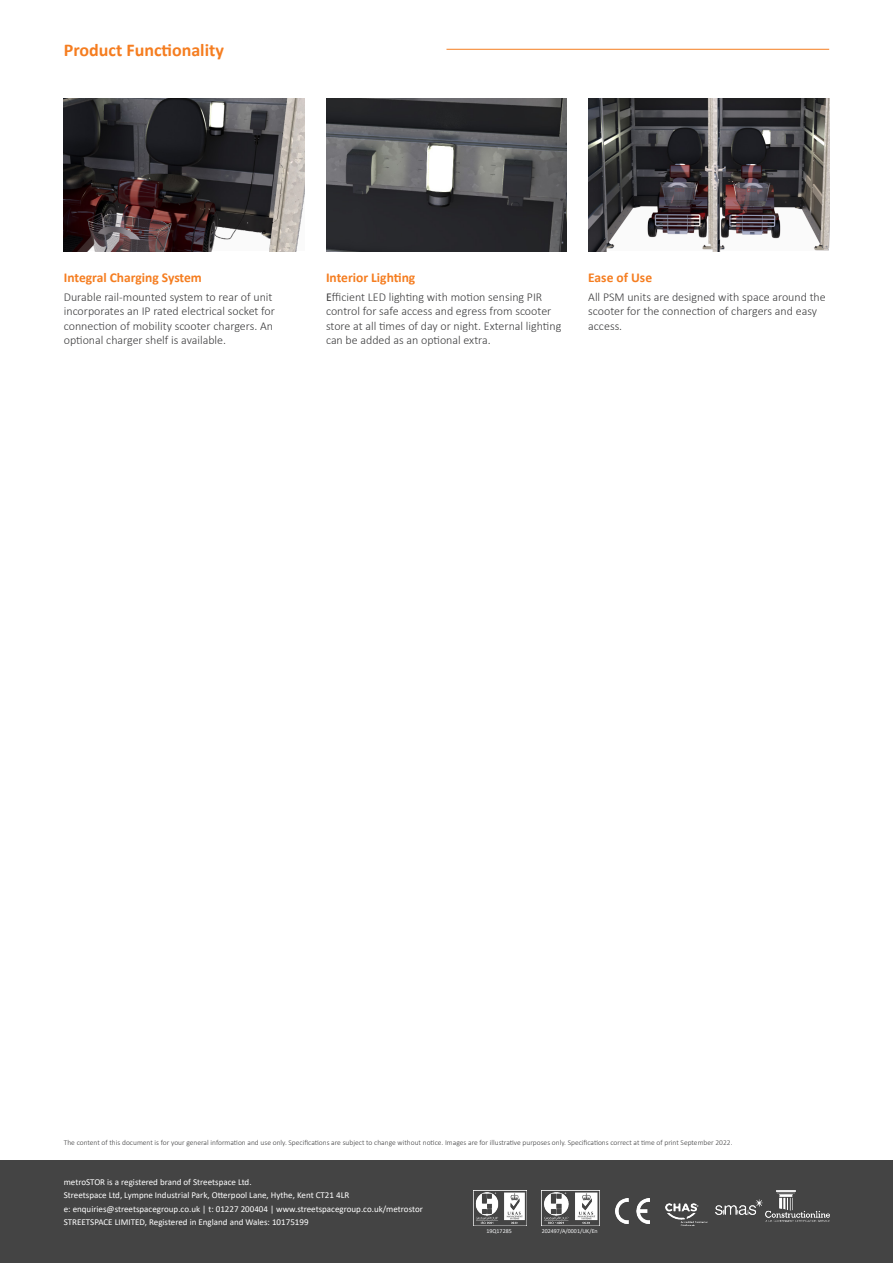
<style>
.page{position:relative;width:893px;height:1263px;background:#fff}
.page>*{position:absolute;margin:0;border:0;box-sizing:border-box;transform-origin:0 0}
.Subtitles{font:700 18px "Calibri";color:#f57d20}
.t1{font:700 13.5px "Calibri";color:#f57d20}
.t2{font:300 12px/14.4px "Calibri";color:#3e3e3f}
.t3{font:9px "Calibri";color:#fff}
.t4{font:300 7.5px "Calibri";color:#3e3e3f}
.t5{font:6px "Calibri";color:#f5f6f7}
.s1{font-weight:400}
</style>
<div class="page">
<div style="left:0;top:1161px;width:893px;height:102px;background:#444"></div>
<img style="left:474px;top:1192px;width:52px;height:34px">
<img style="left:542px;top:1192px;width:57px;height:34px">
<img style="left:615px;top:1198px;width:35px;height:25px">
<img style="left:716px;top:1199px;width:47px;height:16px">
<img style="left:766px;top:1191px;width:63px;height:31px">
<img style="left:665px;top:1203px;width:42px;height:23px">
<hr style="left:446px;top:49px;width:383px;height:1px;background:#f57d20">
<img style="left:64px;top:99px;width:241px;height:152px">
<img style="left:326px;top:99px;width:241px;height:152px">
<img style="left:588px;top:99px;width:241px;height:152px">
<p class="Subtitles" style="left:64px;top:37px;width:162px">Product Functionality</p>
<p class="t1" style="left:64px;top:268px;width:140px">Integral Charging System</p>
<p class="t2" style="left:64px;top:290px;width:213px">Durable rail-mounted system to rear of unit incorporates an IP rated electrical socket for connection of mobility scooter chargers. An optional charger shelf is available.</p>
<p class="t1" style="left:326px;top:268px;width:91px">Interior Lighting</p>
<p class="t2" style="left:326px;top:290px;width:237px"><span class="s1">E</span>fficient LED lighting with motion sensing PIR control for safe access and egress from scooter store at all times of day or night. External lighting can be added as an optional extra.</p>
<p class="t1" style="left:588px;top:268px;width:65px">Ease of Use</p>
<p class="t2" style="left:588px;top:290px;width:239px">All PSM units are designed with space around the scooter for the connection of chargers and easy access.</p>
<p class="t4" style="left:64px;top:1138px;width:670px">The content of this document is for your general information and use only. Specifications are subject to change without notice. Images are for illustrative purposes only. Specifications correct at time of print September 2022.</p>
<p class="t3" style="left:64px;top:1175px;width:189px">metroSTOR is a registered brand of Streetspace Ltd.</p>
<p class="t3" style="left:64px;top:1189px;width:287px">Streetspace Ltd, Lympne Industrial Park, Otterpool Lane, Hythe, Kent CT21 4LR</p>
<p class="t3" style="left:64px;top:1202px;width:361px">e: enquiries@streetspacegroup.co.uk | t: 01227 200404 | www.streetspacegroup.co.uk/metrostor</p>
<p class="t3" style="left:64px;top:1216px;width:246px">STREETSPACE LIMITED, Registered in England and Wales: 10175199</p>
<p class="t5" style="left:486px;top:1227px;width:27px">19Q17285</p>
<p class="t5" style="left:542px;top:1227px;width:57px">202497/A/0001/UK/En</p>
</div>
